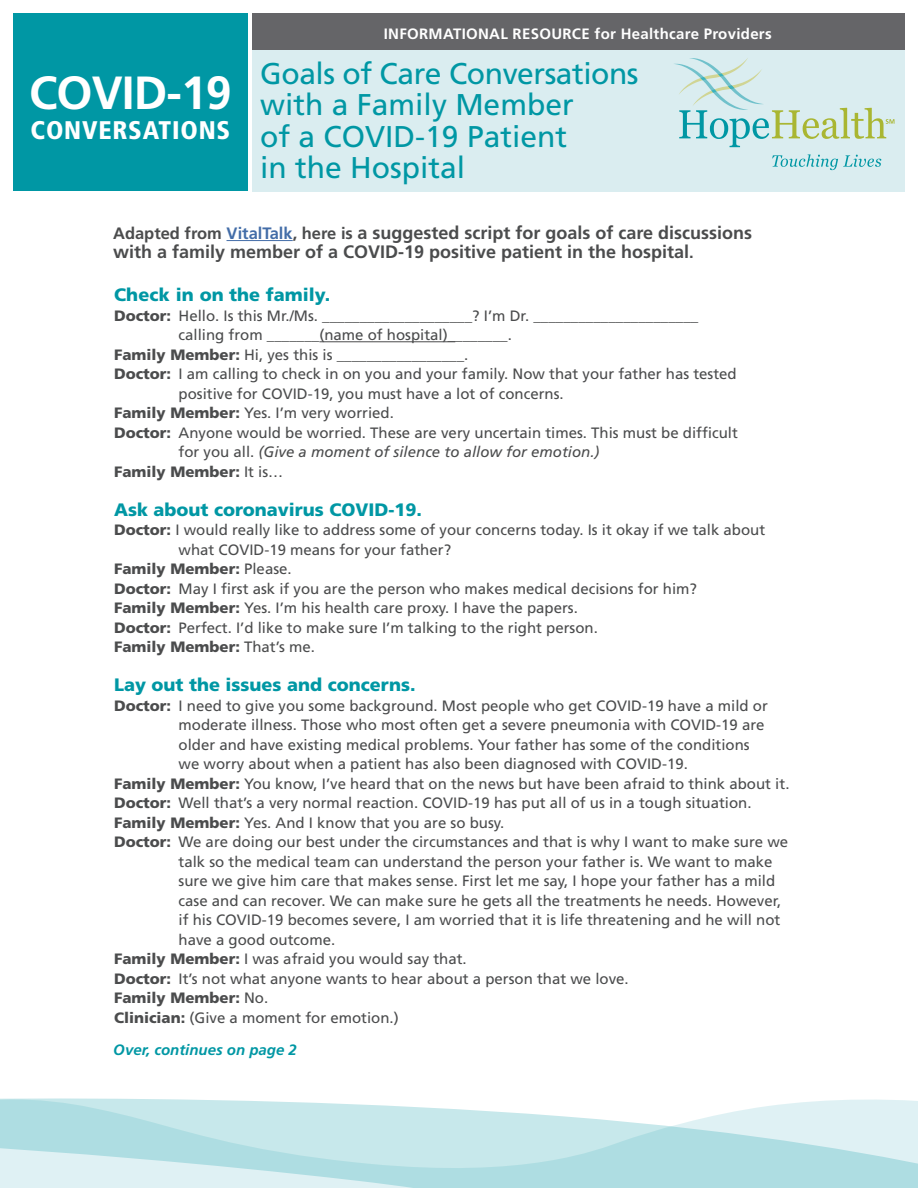
<style>
.page{position:relative;width:918px;height:1188px;background:#fff}
.page>*{position:absolute;margin:0;border:0;box-sizing:border-box;transform-origin:0 0}
.t1{font:700 46.5px "Frutiger";letter-spacing:-.02em;color:#fff}
.t2{font:30px/31.5px "Frutiger";color:#0097a4}
.t3{font:900 condensed 25.5px "Frutiger";letter-spacing:.03em;color:#fff}
.t4{font:700 18px/19.5px "Frutiger";color:#4b4c4d}
.t5{font:900 18px "Frutiger";color:#0097a4}
.t6{font:15px/19.5px "Frutiger";color:#4b4c4d}
.t7{font:900 15px "Frutiger";color:#4b4c4d}
.t8{font:700 15px "Frutiger";letter-spacing:.02em;color:#fff}
.t9{font:italic 700 15px "Frutiger";color:#0097a4}
.s1{font-size:16.5px}
.s2{font-size:16.5px;color:#436da8}
.s3{font-weight:900}
.s4{font-style:italic}
.s5{font-weight:400}
</style>
<div class="page">
<div style="left:14px;top:14px;width:234px;height:177px;background:#0097a4"></div>
<div style="left:252px;top:41px;width:652px;height:150px;background:#daedf0"></div>
<div style="left:252px;top:14px;width:652px;height:36px;background:#656568"></div>
<svg style="left:0;top:1098px;width:918px;height:90px;background:#c7e7eb"></svg>
<svg style="left:772px;top:154px;width:109px;height:16px"></svg>
<svg style="left:674px;top:58px;width:220px;height:89px"></svg>
<hr style="left:319px;top:341px;width:136px;height:1px;background:#4b4c4d">
<hr style="left:227px;top:240px;width:66px;height:1px;background:#436da8">
<p class="t1" style="left:29px;top:65px;width:204px">COVID-19</p>
<p class="t3" style="left:31px;top:114px;width:201px">CONVERSATIONS</p>
<p class="t8" style="left:384px;top:25px;width:389px">INFORMATIONAL RESOURCE for Healthcare Providers</p>
<p class="t2" style="left:260px;top:57px;width:380px">Goals of Care Conversations with a Family Member<br>of a COVID-19 Patient<br>in the Hospital</p>
<p class="t4" style="left:113px;top:223px;width:641px"><span class="s1">Adapted from</span> <span class="s2">VitalTalk</span><span class="s1">, here is</span> a suggested script for goals of care discussions with a family member of a COVID-19 positive patient in the hospital<span class="s1">.</span></p>
<p class="t5" style="left:114px;top:284px;width:218px">Check in on the family.</p>
<p class="t6" style="left:179px;top:306px;width:521px;text-indent:-64px"><span class="s3">Doctor:</span> Hello. Is this Mr./Ms. ____________________? I’m Dr. ______________________ calling from _______(name of hospital)________.</p>
<p class="t6" style="left:114px;top:345px;width:356px"><span class="s3">Family Member:</span> Hi, yes this is _________________.</p>
<p class="t6" style="left:179px;top:364px;width:560px;text-indent:-64px"><span class="s3">Doctor:</span> I am calling to check in on you and your family. Now that your father has tested positive for COVID-19, you must have a lot of concerns.</p>
<p class="t6" style="left:114px;top:403px;width:281px"><span class="s3">Family Member:</span> Yes. I’m very worried.</p>
<p class="t6" style="left:179px;top:423px;width:561px;text-indent:-64px"><span class="s3">Doctor:</span> Anyone would be worried. These are very uncertain times. This must be difficult for you all. <span class="s4">(Give a moment of silence to allow for emotion.)</span></p>
<p class="t7" style="left:114px;top:462px;width:171px">Family Member: <span class="s5">It is…</span></p>
<p class="t5" style="left:114px;top:499px;width:309px">Ask about coronavirus COVID-19.</p>
<p class="t6" style="left:179px;top:520px;width:588px;text-indent:-64px"><span class="s3">Doctor:</span> I would really like to address some of your concerns today. Is it okay if we talk about what COVID-19 means for your father?</p>
<p class="t7" style="left:114px;top:560px;width:179px">Family Member: <span class="s5">Please.</span></p>
<p class="t6" style="left:114px;top:579px;width:584px"><span class="s3">Doctor:</span> May I first ask if you are the person who makes medical decisions for him?</p>
<p class="t6" style="left:114px;top:598px;width:465px"><span class="s3">Family Member:</span> Yes. I’m his health care proxy. I have the papers.</p>
<p class="t6" style="left:114px;top:618px;width:485px"><span class="s3">Doctor:</span> Perfect. I’d like to make sure I’m talking to the right person.</p>
<p class="t7" style="left:114px;top:638px;width:202px">Family Member: <span class="s5">That’s me.</span></p>
<p class="t5" style="left:114px;top:674px;width:303px">Lay out the issues and concerns.</p>
<p class="t6" style="left:179px;top:696px;width:591px;text-indent:-64px"><span class="s3">Doctor:</span> I need to give you some background. Most people who get COVID-19 have a mild or moderate illness. Those who most often get a severe pneumonia with COVID-19 are older and have existing medical problems. Your father has some of the conditions we worry about when a patient has also been diagnosed with COVID-19.</p>
<p class="t6" style="left:114px;top:774px;width:677px"><span class="s3">Family Member:</span> You know, I’ve heard that on the news but have been afraid to think about it.</p>
<p class="t6" style="left:114px;top:793px;width:639px"><span class="s3">Doctor:</span> Well that’s a very normal reaction. COVID-19 has put all of us in a tough situation.</p>
<p class="t6" style="left:114px;top:813px;width:392px"><span class="s3">Family Member:</span> Yes. And I know that you are so busy.</p>
<p class="t6" style="left:179px;top:832px;width:611px;text-indent:-64px"><span class="s3">Doctor:</span> We are doing our best under the circumstances and that is why I want to make sure we talk so the medical team can understand the person your father is. We want to make sure we give him care that makes sense. First let me say, I hope your father has a mild case and can recover. We can make sure he gets all the treatments he needs. However, if his COVID-19 becomes severe, I am worried that it is life threatening and he will not have a good outcome.</p>
<p class="t6" style="left:114px;top:949px;width:354px"><span class="s3">Family Member:</span> I was afraid you would say that.</p>
<p class="t6" style="left:114px;top:969px;width:516px"><span class="s3">Doctor:</span> It’s not what anyone wants to hear about a person that we love.</p>
<p class="t7" style="left:114px;top:989px;width:156px">Family Member: <span class="s5">No.</span></p>
<p class="t6" style="left:114px;top:1008px;width:286px"><span class="s3">Clinician:</span> (Give a moment for emotion.)</p>
<p class="t9" style="left:113px;top:1041px;width:185px">Over, continues on page 2</p>
</div>
